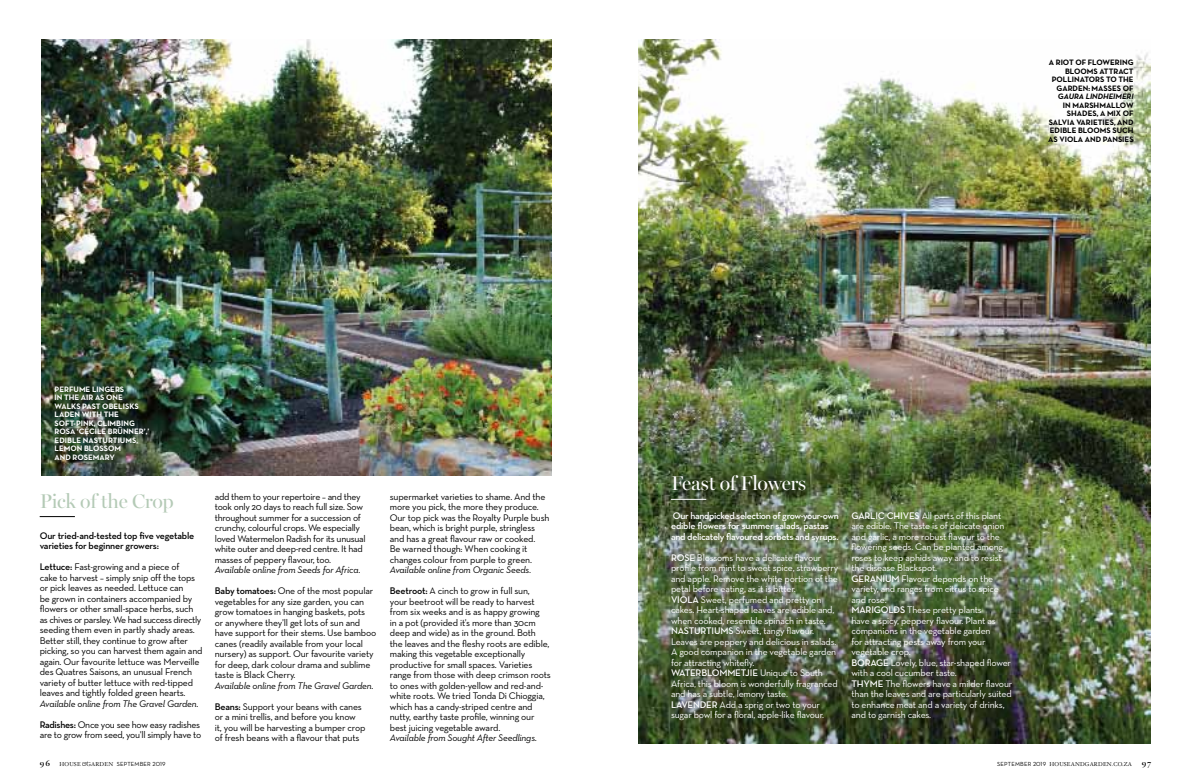
<style>
.page{position:relative;width:1191px;height:783px;background:#fff}
.page>*{position:absolute;margin:0;border:0;box-sizing:border-box;transform-origin:0 0}
.t1{font:20px "Miller Banner";letter-spacing:-.015em;color:#fff}
.t2{font:20px "Miller Banner";letter-spacing:-.015em;color:#b4cab6}
.t3{font:9.8px/10.5px "Neutra Text";letter-spacing:-.02em;color:#000}
.t4{font:9.8px/10.5px "Neutra Text";letter-spacing:-.02em;color:#fff}
.t5{font:italic 9.8px/21px "Neutra Text";letter-spacing:-.02em;color:#000}
.t6{font:600 9.8px/10.5px "Neutra Text";letter-spacing:-.03em;color:#fff}
.t7{font:600 9.8px/10.5px "Neutra Text";letter-spacing:-.02em;color:#000}
.t8{font:9px "Hoefler Titling HTF Bd Roman";color:#000}
.t9{font:700 8px/8.5px "Neutra Text TFPS";color:#000;text-align:right}
.t10{font:700 8px/8.5px "Neutra Text TFPS";color:#fff}
.t11{font:italic 700 8px "Neutra Text TFPS";color:#000}
.t12{font:6px "Neutra Text PS Book Alt";letter-spacing:.03em;color:#000}
.t13{font:5.7px "Hoefler Text";letter-spacing:.215em;color:#000}
.s1{font-weight:600}
.s2{font-weight:600;font-style:normal}
.s3{font-style:normal}
.s4{font-family:"Hoefler Titling HTF Bd Roman";font-size:9px}
.s5{font-family:"Hoefler Text";font-size:5.7px}
.s6{font-family:"Neutra Text PS Book Alt";font-size:6px}
</style>
<div class="page">
<svg style="left:82px;top:761px;width:6px;height:4px"></svg>
<img style="left:638px;top:40px;width:512px;height:703px">
<hr style="left:40px;top:516px;width:35px;height:1px;background:#000">
<img style="left:41px;top:40px;width:510px;height:435px">
<hr style="left:671px;top:499px;width:35px;height:1px;background:#fff">
<p class="t10" style="left:55px;top:384px;width:96px">PERFUME LINGERS<br>IN THE AIR AS ONE<br>WALKS PAST OBELISKS<br>LADEN WITH THE<br>SOFT-PINK, CLIMBING<br>ROSA ‘CÉCILE BRÜNNER’,’<br>EDIBLE NASTURTIUMS,<br>LEMON BLOSSOM<br>AND ROSEMARY</p>
<h1 class="t2" style="left:40px;top:488px;width:136px">Pick of the Crop</h1>
<p class="t7" style="left:40px;top:529px;width:156px">Our tried-and-tested top five vegetable varieties for beginner growers:</p>
<p class="t3" style="left:40px;top:561px;width:164px"><span class="s1">Lettuce:</span> Fast-growing and a piece of<br>cake to harvest – simply snip off the tops or pick leaves as needed. Lettuce can<br>be grown in containers accompanied by flowers or other small-space herbs, such as chives or parsley. We had success directly seeding them even in partly shady areas.<br>Better still, they continue to grow after picking, so you can harvest them again and again. Our favourite lettuce was Merveille des Quatres Saisons, an unusual French variety of butter lettuce with red-tipped leaves and tightly folded green hearts.</p>
<p class="t5" style="left:40px;top:692px;width:162px">Available online from The Gravel Garden.<br><span class="s2">Radishes:</span> <span class="s3">Once you see how easy radishes</span></p>
<p class="t3" style="left:40px;top:729px;width:163px">are to grow from seed, you’ll simply have to</p>
<p class="t3" style="left:215px;top:491px;width:152px">add them to your repertoire – and they took only 20 days to reach full size. Sow throughout summer for a succession of crunchy, colourful crops. We especially loved Watermelon Radish for its unusual white outer and deep-red centre. It had masses of peppery flavour, too.</p>
<p class="t5" style="left:215px;top:559px;width:160px">Available online from Seeds for Africa.<br><span class="s2">Baby tomatoes:</span> <span class="s3">One of the most popular</span></p>
<p class="t3" style="left:215px;top:596px;width:163px">vegetables for any size garden, you can grow tomatoes in hanging baskets, pots<br>or anywhere they’ll get lots of sun and have support for their stems. Use bamboo canes (readily available from your local nursery) as support. Our favourite variety for deep, dark colour drama and sublime taste is Black Cherry.</p>
<p class="t5" style="left:215px;top:674px;width:160px">Available online from The Gravel Garden.<br><span class="s2">Beans:</span> <span class="s3">Support your beans with canes</span></p>
<p class="t3" style="left:215px;top:711px;width:152px">or a mini trellis, and before you know it, you will be harvesting a bumper crop of fresh beans with a flavour that puts</p>
<p class="t3" style="left:390px;top:491px;width:161px">supermarket varieties to shame. And the more you pick, the more they produce.<br>Our top pick was the Royalty Purple bush bean, which is bright purple, stringless and has a great flavour raw or cooked.<br>Be warned though: When cooking it changes colour from purple to green.</p>
<p class="t5" style="left:390px;top:559px;width:143px">Available online from Organic Seeds.<br><span class="s2">Beetroot:</span> <span class="s3">A cinch to grow in full sun,</span></p>
<p class="t3" style="left:390px;top:596px;width:162px">your beetroot will be ready to harvest from six weeks and is as happy growing<br>in a pot (provided it’s more than 30cm deep and wide) as in the ground. Both the leaves and the fleshy roots are edible, making this vegetable exceptionally productive for small spaces. Varieties range from those with deep crimson roots to ones with golden-yellow and red-and&shy;white roots. We tried Tonda Di Chioggia, which has a candy-striped centre and nutty, earthy taste profile, winning our best juicing vegetable award.</p>
<p class="t5" style="left:390px;top:727px;width:149px">Available from Sought After Seedlings.</p>
<p class="t9" style="left:1048px;top:58px;width:86px">A RIOT OF FLOWERING<br>BLOOMS ATTRACT<br>POLLINATORS TO THE<br>GARDEN: MASSES OF</p>
<p class="t11" style="left:1058px;top:91px;width:77px">GAURA LINDHEIMERI</p>
<p class="t9" style="left:1048px;top:100px;width:87px">IN MARSHMALLOW<br>SHADES, A MIX OF<br>SALVIA VARIETIES, AND<br>EDIBLE BLOOMS SUCH<br>AS VIOLA AND PANSIES</p>
<h1 class="t1" style="left:671px;top:471px;width:137px">Feast of Flowers</h1>
<p class="t6" style="left:671px;top:509px;width:169px">Our handpicked selection of grow-your-own edible flowers for summer salads, pastas and delicately flavoured sorbets and syrups.</p>
<p class="t4" style="left:671px;top:551px;width:169px"><span class="s1">ROSE</span> Blossoms have a delicate flavour profile from mint to sweet spice, strawberry and apple. Remove the white portion of the petal before eating, as it is bitter.<br><span class="s1">VIOLA</span> Sweet, perfumed and pretty on cakes. Heart-shaped leaves are edible and, when cooked, resemble spinach in taste.<br><span class="s1">NASTURTIUMS</span> Sweet, tangy flavour.<br>Leaves are peppery and delicious in salads.<br>A good companion in the vegetable garden for attracting whitefly.<br><span class="s1">WATERBLOMMETJIE</span> Unique to South Africa, this bloom is wonderfully fragranced and has a subtle, lemony taste.<br><span class="s1">LAVENDER</span> Add a sprig or two to your sugar bowl for a floral, apple-like flavour.</p>
<p class="t4" style="left:851px;top:509px;width:162px"><span class="s1">GARLIC CHIVES</span> All parts of this plant are edible. The taste is of delicate onion and garlic, a more robust flavour to the flowering seeds. Can be planted among roses to keep aphids away and to resist the disease Blackspot.<br><span class="s1">GERANIUM</span> Flavour depends on the variety, and ranges from citrus to spice and rose.<br><span class="s1">MARIGOLDS</span> These pretty plants<br>have a spicy, peppery flavour. Plant as companions in the vegetable garden<br>for attracting pests away from your vegetable crop.<br><span class="s1">BORAGE</span> Lovely, blue, star-shaped flower with a cool cucumber taste.<br><span class="s1">THYME</span> The flowers have a milder flavour than the leaves and are particularly suited to enhance meat and a variety of drinks, and to garnish cakes.</p>
<p class="t12" style="left:40px;top:760px;width:127px"><span class="s4">96</span> <span class="s5">HOUSE GARDEN</span> SEPTEMBER 2019</p>
<p class="t13" style="left:997px;top:760px;width:134px"><span class="s6">SEPTEMBER 2019</span> HOUSEANDGARDEN.CO.ZA</p>
<p class="t8" style="left:1141px;top:756px;width:11px">97</p>
</div>
